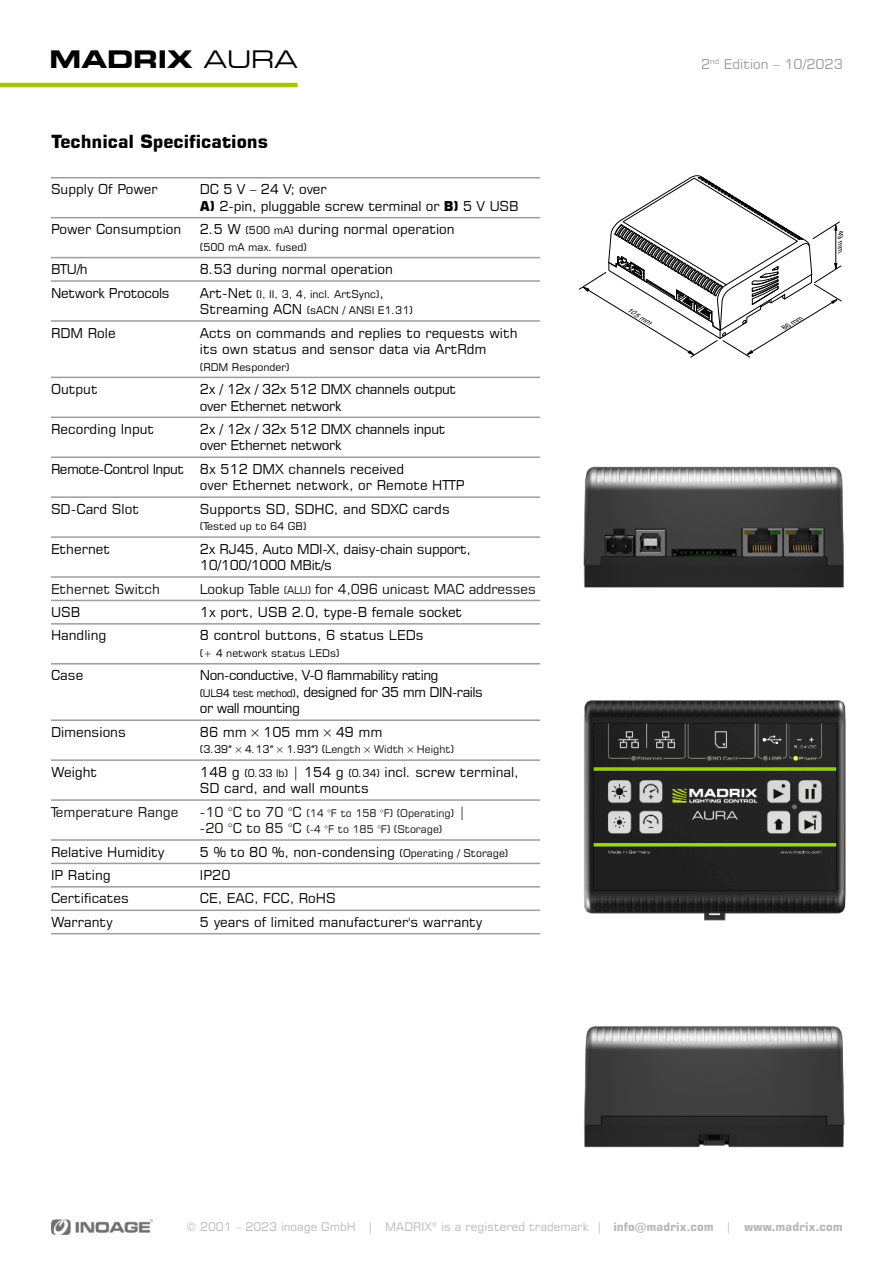
<style>
.page{position:relative;width:893px;height:1263px;background:#fff}
.page>*{position:absolute;margin:0;border:0;box-sizing:border-box;transform-origin:0 0}
.t1{font:700 expanded 24px "Square 721 BT";color:#000}
.t2{font:700 18px "Square 721 BT";color:#000}
.t3{font:13.5px/16.5px "Square 721 BT";color:#000}
.t4{font:13.5px/16.5px "Square 721 BT";letter-spacing:-.03em;color:#000}
.t5{font:13.5px/16.5px "Square 721 BT";letter-spacing:-.04em;color:#000}
.t6{font:13.5px "Square 721 BT";letter-spacing:-.01em;color:#12120d}
.t7{font:13.5px/16.5px "Square 721 BT";letter-spacing:-.02em;color:#000}
.t8{font:13.5px "Square 721 BT";color:#9d9c9c}
.t9{font:13.5px "Square 721 BT";letter-spacing:-.025em;color:#000}
.t10{font:11.7px "Square 721 BT";color:rgb(110 112 111/.5)}
.t11{font:10.5px/16.5px "Square 721 BT";color:#000}
.t12{font:10.5px/16.5px "Square 721 BT";color:#12120d}
.t13{font:italic 6.9px "Arial";color:#000;scale:1.07 1}
.s1{font-weight:400}
.s2{font-weight:700}
.s3{font-size:10.5px}
.s4{font-size:13.5px}
.s5{font-family:"Arial";color:#12120d}
.s6{color:#12120d}
.s7{font-stretch:expanded}
</style>
<div class="page">
<hr style="left:0;top:83px;width:298px;height:4px;background:#a6c700">
<img style="left:51px;top:1219px;width:102px;height:16px">
<svg style="left:579px;top:176px;width:262px;height:181px"></svg>
<img style="left:584px;top:466px;width:259px;height:40px">
<img style="left:583px;top:1102px;width:262px;height:46px">
<img style="left:417px;top:506px;width:429px;height:596px">
<hr style="left:51px;top:177px;width:489px;height:1px;background:#9c9e9e">
<hr style="left:51px;top:217px;width:489px;height:1px;background:#9c9e9e">
<hr style="left:51px;top:257px;width:489px;height:1px;background:#9c9e9e">
<hr style="left:51px;top:280px;width:489px;height:2px;background:#9c9e9e">
<hr style="left:51px;top:320px;width:489px;height:2px;background:#9c9e9e">
<hr style="left:51px;top:377px;width:489px;height:1px;background:#9c9e9e">
<hr style="left:51px;top:417px;width:489px;height:1px;background:#9c9e9e">
<hr style="left:51px;top:456px;width:489px;height:2px;background:#9c9e9e">
<hr style="left:51px;top:496px;width:489px;height:2px;background:#9c9e9e">
<hr style="left:51px;top:536px;width:489px;height:2px;background:#9c9e9e">
<hr style="left:51px;top:576px;width:489px;height:2px;background:#9c9e9e">
<hr style="left:51px;top:600px;width:489px;height:1px;background:#9c9e9e">
<hr style="left:51px;top:623px;width:489px;height:2px;background:#9c9e9e">
<hr style="left:51px;top:663px;width:489px;height:1px;background:#9c9e9e">
<hr style="left:51px;top:719px;width:489px;height:2px;background:#9c9e9e">
<hr style="left:51px;top:759px;width:489px;height:2px;background:#9c9e9e">
<hr style="left:51px;top:799px;width:489px;height:2px;background:#9c9e9e">
<hr style="left:51px;top:839px;width:489px;height:2px;background:#9c9e9e">
<hr style="left:51px;top:863px;width:489px;height:1px;background:#9c9e9e">
<hr style="left:51px;top:886px;width:489px;height:1px;background:#9c9e9e">
<hr style="left:51px;top:909px;width:489px;height:2px;background:#9c9e9e">
<hr style="left:51px;top:933px;width:489px;height:1px;background:#9c9e9e">
<h1 class="t1" style="left:50px;top:50px;width:249px">MADRIX <span class="s1">AURA</span></h1>
<h2 class="t2" style="left:51px;top:134px;width:219px">Technical Specifications</h2>
<p class="t3" style="left:51px;top:183px;width:108px">Supply Of Power</p>
<p class="t3" style="left:200px;top:183px;width:320px">DC 5 V – 24 V; over<br><span class="s2">A)</span> 2-pin, pluggable screw terminal or <span class="s2">B)</span> 5 V USB</p>
<p class="t3" style="left:51px;top:223px;width:132px">Power Consumption</p>
<p class="t3" style="left:200px;top:223px;width:256px">2.5 W <span class="s3">(500 mA)</span> during normal operation</p>
<p class="t11" style="left:200px;top:240px;width:109px">(500 mA max. fused)</p>
<p class="t3" style="left:51px;top:262px;width:38px">BTU/h</p>
<p class="t3" style="left:200px;top:262px;width:194px">8.53 during normal operation</p>
<p class="t9" style="left:51px;top:287px;width:120px">Network Protocols</p>
<p class="t11" style="left:200px;top:287px;width:214px"><span class="s4">Art-Net</span> (I, II, 3, 4, incl. ArtSync)<span class="s4">,<br>Streaming ACN</span> (sACN / ANSI E1.31)</p>
<p class="t3" style="left:51px;top:326px;width:66px">RDM Role</p>
<p class="t3" style="left:200px;top:326px;width:319px">Acts on commands and replies to requests with its own status and sensor data via ArtRdm</p>
<p class="t11" style="left:200px;top:360px;width:91px">(RDM Responder)</p>
<p class="t3" style="left:51px;top:382px;width:48px">Output</p>
<p class="t4" style="left:200px;top:382px;width:258px">2x / 12x / 32x 512 DMX channels output over Ethernet network</p>
<p class="t3" style="left:51px;top:422px;width:105px">Recording Input</p>
<p class="t4" style="left:200px;top:422px;width:247px">2x / 12x / 32x 512 DMX channels input over Ethernet network</p>
<p class="t3" style="left:200px;top:462px;width:266px;text-indent:-149px">Remote-Control Input 8x 512 DMX channels received<br>over Ethernet network, or Remote HTTP</p>
<p class="t3" style="left:51px;top:502px;width:89px">SD-Card Slot</p>
<p class="t3" style="left:200px;top:502px;width:251px">Supports SD, SDHC, and SDXC cards</p>
<p class="t11" style="left:200px;top:519px;width:108px">(Tested up to 64 GB)</p>
<p class="t3" style="left:51px;top:542px;width:61px">Ethernet</p>
<p class="t7" style="left:200px;top:542px;width:273px">2x RJ45, Auto MDI-X, daisy-chain support,<br>10/100/1000 MBit/s</p>
<p class="t6" style="left:51px;top:583px;width:111px">Ethernet Switch</p>
<p class="t6" style="left:200px;top:583px;width:337px">Lookup Table <span class="s3">(ALU)</span> for 4,096 unicast MAC addresses</p>
<p class="t3" style="left:51px;top:605px;width:31px">USB</p>
<p class="t3" style="left:200px;top:605px;width:264px">1x port, USB 2.0, type-B female socket</p>
<p class="t3" style="left:51px;top:629px;width:57px">Handling</p>
<p class="t3" style="left:200px;top:629px;width:225px">8 control buttons, 6 status LEDs</p>
<p class="t11" style="left:200px;top:646px;width:141px">(+ 4 network status LEDs)</p>
<p class="t3" style="left:51px;top:669px;width:34px">Case</p>
<p class="t5" style="left:200px;top:669px;width:284px">Non-conductive, V-0 flammability rating<br><span class="s3">(UL94 test method)</span>, designed for 35 mm DIN-rails or wall mounting</p>
<p class="t3" style="left:51px;top:725px;width:76px">Dimensions</p>
<p class="t3" style="left:200px;top:725px;width:184px">86 mm × 105 mm × 49 mm</p>
<p class="t11" style="left:200px;top:742px;width:256px">(3.39<span class="s5">″</span> × 4.13<span class="s5">″</span> × 1.93<span class="s5">″</span>) (<span class="s6">Length</span> × <span class="s6">Width</span> × <span class="s6">Height)</span></p>
<p class="t3" style="left:51px;top:765px;width:48px">Weight</p>
<p class="t3" style="left:200px;top:765px;width:320px">148 g <span class="s3">(0.33 lb)</span> | 154 g <span class="s3">(0.34)</span> incl. screw terminal,<br>SD card, and wall mounts</p>
<p class="t6" style="left:51px;top:806px;width:129px">Temperature Range</p>
<p class="t12" style="left:200px;top:806px;width:267px"><span class="s4">-10 °C to 70 °C</span> (14 °F to 158 °F) (Operating) <span class="s4">| -20 °C to 85 °C</span> (-4 °F to 185 °F) (Storage)</p>
<p class="t3" style="left:51px;top:845px;width:115px">Relative Humidity</p>
<p class="t3" style="left:200px;top:845px;width:310px">5 % to 80 %, non-condensing <span class="s3">(Operating / Storage)</span></p>
<p class="t3" style="left:51px;top:868px;width:61px">IP Rating</p>
<p class="t3" style="left:200px;top:868px;width:32px">IP20</p>
<p class="t3" style="left:51px;top:892px;width:80px">Certificates</p>
<p class="t3" style="left:200px;top:892px;width:137px">CE, EAC, FCC, RoHS</p>
<p class="t3" style="left:51px;top:915px;width:63px">Warranty</p>
<p class="t3" style="left:200px;top:915px;width:284px">5 years of limited manufacturer's warranty</p>
<p class="t8" style="left:701px;top:58px;width:143px">2<sup>nd</sup> Edition – 10/2023</p>
<p class="t13" style="left:630px;top:306px;width:26px;rotate:31deg">105 mm</p>
<p class="t13" style="left:782px;top:325px;width:23px;rotate:-31deg">86 mm</p>
<p class="t13" style="left:845px;top:232px;width:23px;rotate:91deg">49 mm</p>
<p class="t10" style="left:186px;top:1222px;width:658px">© 2001 – 2023 inoage GmbH <span class="s7">|</span> MADRIX<sup>®</sup> is a registered trademark <span class="s7">|</span> <span class="s2">info@madrix.com</span> <span class="s7">|</span> <span class="s2">www.madrix.com</span></p>
</div>
